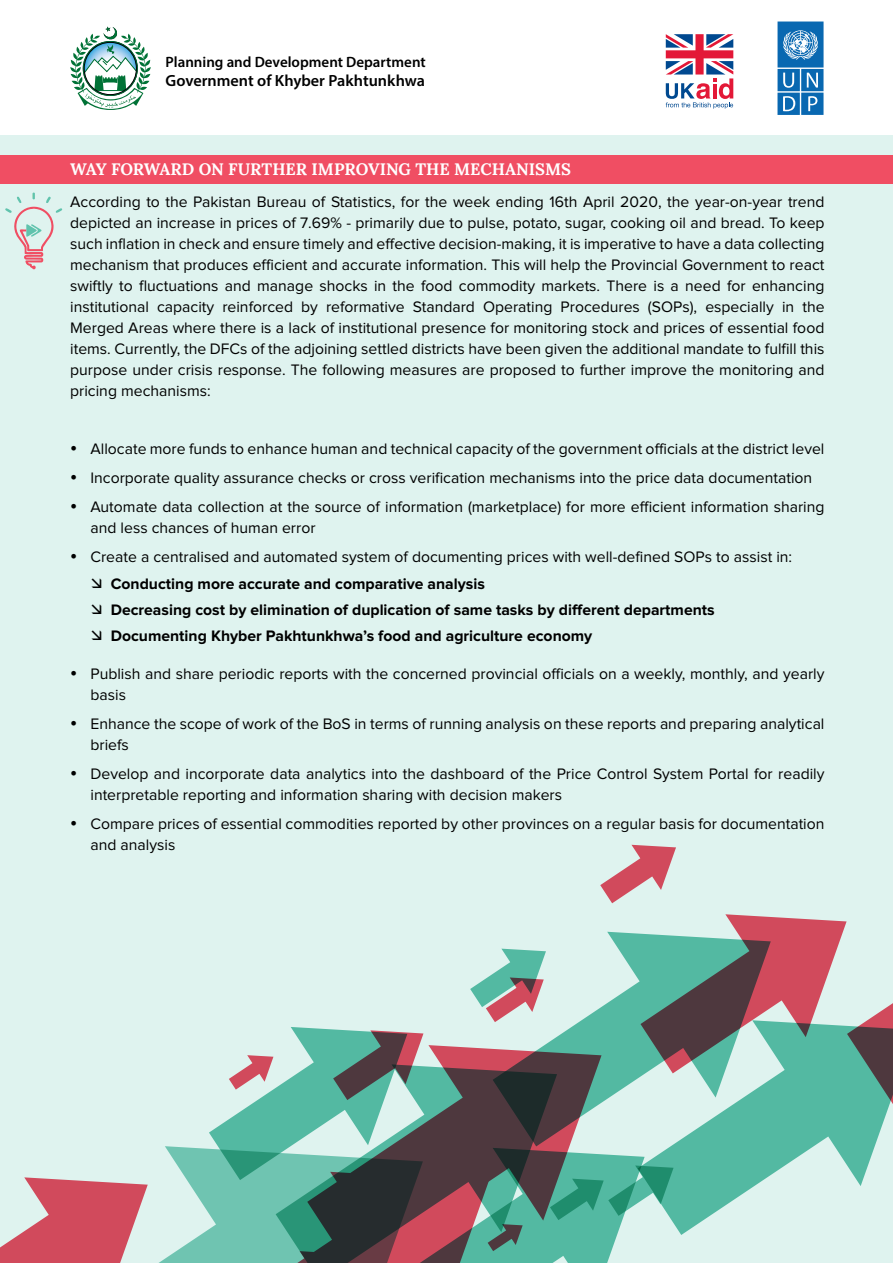
<style>
.page{position:relative;width:893px;height:1263px;background:#fff}
.page>*{position:absolute;margin:0;border:0;box-sizing:border-box;transform-origin:0 0}
.t1{font:700 16.5px "Lora";color:#fff}
.t2{font:600 16.2px "Myriad Pro";color:#000}
.t3{font:15.75px/21px "Proxima Nova";color:#000}
.t4{font:700 15.75px/26.4px "Proxima Nova";color:#000}
.t5{font:600 15px "Myriad Pro";color:#000}
.s1{font-weight:400}
</style>
<div class="page">
<div style="left:0;top:135px;width:893px;height:1128px;background:#dff3ef"></div>
<svg style="left:70px;top:27px;width:81px;height:83px"></svg>
<svg style="left:666px;top:34px;width:67px;height:75px"></svg>
<svg style="left:777px;top:22px;width:46px;height:93px;background:#3f89c2"></svg>
<div style="left:0;top:155px;width:893px;height:29px;background:#f04e63"></div>
<svg style="left:209px;top:845px;width:684px;height:418px"></svg>
<svg style="left:0;top:1146px;width:423px;height:117px"></svg>
<svg style="left:5px;top:192px;width:57px;height:77px"></svg>
<p class="t5" style="left:166px;top:52px;width:262px">Planning and Development Department</p>
<p class="t2" style="left:166px;top:70px;width:261px">Government of Khyber Pakhtunkhwa</p>
<p class="t1" style="left:70px;top:158px;width:14px">WAY</p>
<p class="t1" style="left:111px;top:158px;width:383px">FORWARD ON FURTHER IMPROVING THE MECHAN</p>
<p class="t1" style="left:529px;top:158px;width:42px">ISMS</p>
<p class="t3" style="left:70px;top:191px;width:756px;text-align:justify">According to the Pakistan Bureau of Statistics, for the week ending 16th April 2020, the year-on-year trend depicted an increase in prices of 7.69% - primarily due to pulse, potato, sugar, cooking oil and bread. To keep such inflation in check and ensure timely and effective decision-making, it is imperative to have a data collecting mechanism that produces efficient and accurate information. This will help the Provincial Government to react swiftly to fluctuations and manage shocks in the food commodity markets. There is a need for enhancing institutional capacity reinforced by reformative Standard Operating Procedures (SOPs), especially in the Merged Areas where there is a lack of institutional presence for monitoring stock and prices of essential food items. Currently, the DFCs of the adjoining settled districts have been given the additional mandate to fulfill this purpose under crisis response. The following measures are proposed to further improve the monitoring and pricing mechanisms:</p>
<p class="t3" style="left:70px;top:438px;width:756px">• Allocate more funds to enhance human and technical capacity of the government officials at the district level</p>
<p class="t3" style="left:70px;top:467px;width:744px">• Incorporate quality assurance checks or cross verification mechanisms into the price data documentation</p>
<p class="t3" style="left:90px;top:497px;width:736px;text-indent:-20px">• Automate data collection at the source of information (marketplace) for more efficient information sharing and less chances of human error</p>
<p class="t4" style="left:111px;top:544px;width:683px;text-indent:-41px">• <span class="s1">Create a centralised and automated system of documenting prices with well-defined SOPs to assist in:<br></span>Conducting more accurate and comparative analysis<br>Decreasing cost by elimination of duplication of same tasks by different departments Documenting Khyber Pakhtunkhwa’s food and agriculture economy</p>
<p class="t3" style="left:90px;top:663px;width:735px;text-indent:-20px">• Publish and share periodic reports with the concerned provincial officials on a weekly, monthly, and yearly basis</p>
<p class="t3" style="left:90px;top:713px;width:735px;text-indent:-20px">• Enhance the scope of work of the BoS in terms of running analysis on these reports and preparing analytical briefs</p>
<p class="t3" style="left:90px;top:763px;width:736px;text-indent:-20px">• Develop and incorporate data analytics into the dashboard of the Price Control System Portal for readily interpretable reporting and information sharing with decision makers</p>
<p class="t3" style="left:90px;top:813px;width:736px;text-indent:-20px">• Compare prices of essential commodities reported by other provinces on a regular basis for documentation and analysis</p>
</div>
